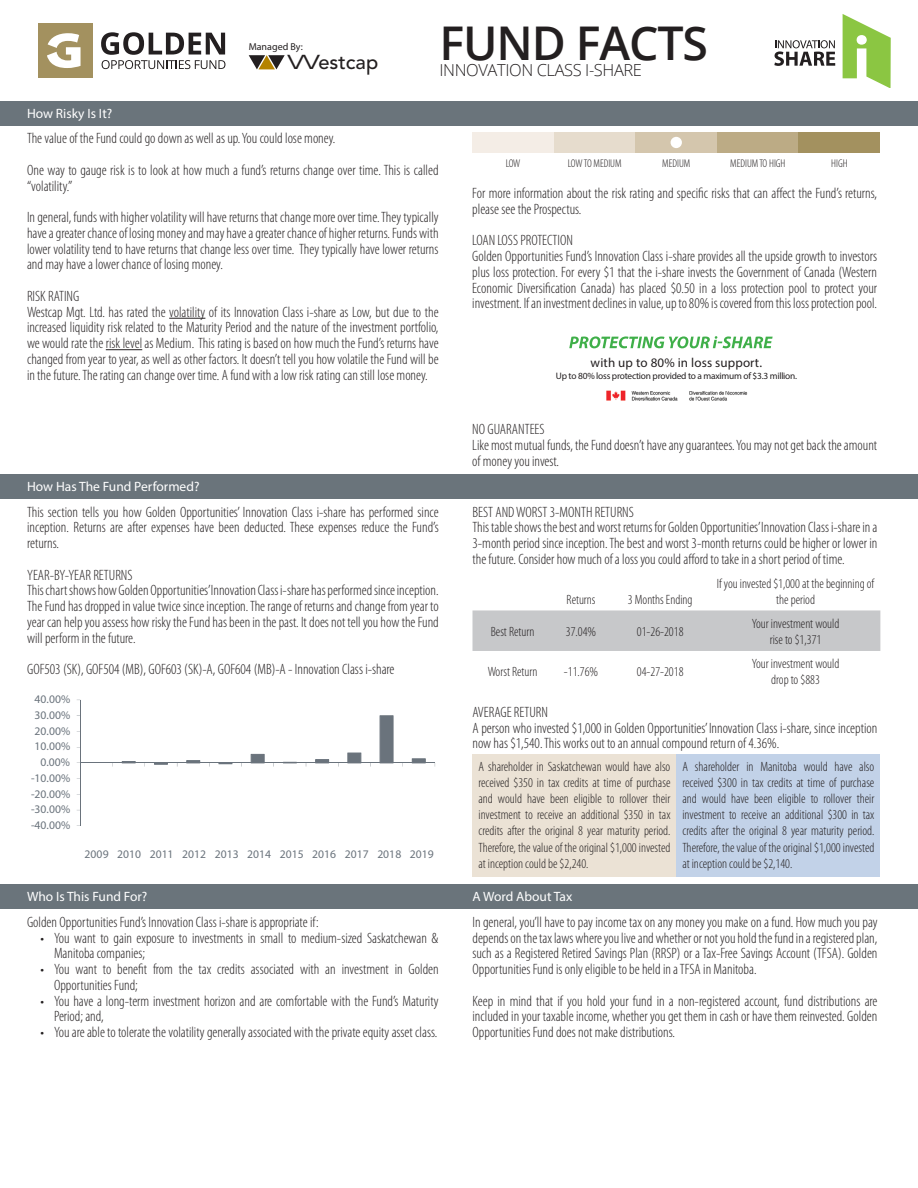
<style>
.page{position:relative;width:918px;height:1188px;background:#fff}
.page>*{position:absolute;margin:0;border:0;box-sizing:border-box;transform-origin:0 0}
.t1{font:54px "Myriad Pro";color:#fff}
.t2{font:600 46.5px "Open Sans";letter-spacing:-.025em;color:#231f20}
.t3{font:500 20.1px "Avenir LT Std";color:#231f20}
.t4{font:300 16.5px "Open Sans";letter-spacing:-.025em;color:#231f20}
.t5{font:300 condensed 15px/15.8px "Myriad Pro";color:#231f20;text-align:justify}
.t6{font:300 condensed 13.5px/16.2px "Myriad Pro";color:#231f20;text-align:justify}
.t7{font:13.5px "Myriad Pro";color:#fff}
.t8{font:13.05px "Myriad Pro";letter-spacing:.01em;color:#231f20}
.t9{font:11.7px "Myriad Pro";color:#6a737c}
.t10{font:300 condensed 11.25px "Myriad Pro";color:#231f20}
.t11{font:10.05px "Myriad Pro";color:#231f20}
.t12{font:9.45px "Myriad Pro";letter-spacing:-.025em;color:#231f20}
.s1{font-weight:300}
</style>
<div class="page">
<div style="left:0;top:101px;width:918px;height:24px;background:#6a747b"></div>
<hr style="left:169px;top:318px;width:36px;height:1px;background:#231f20">
<hr style="left:106px;top:349px;width:36px;height:1px;background:#231f20">
<div style="left:472px;top:132px;width:82px;height:20px;background:#f4ede6"></div>
<div style="left:554px;top:132px;width:81px;height:20px;background:#e6dccd"></div>
<div style="left:635px;top:132px;width:82px;height:20px;background:#d4c6ad"></div>
<div style="left:717px;top:132px;width:82px;height:20px;background:#bcab85"></div>
<div style="left:799px;top:132px;width:81px;height:20px;background:#a3915f"></div>
<svg style="left:569px;top:336px;width:204px;height:12px"></svg>
<img style="left:606px;top:390px;width:142px;height:11px">
<div style="left:0;top:474px;width:918px;height:25px;background:#6a747b"></div>
<hr style="left:80px;top:700px;width:1px;height:126px;background:#6a737c">
<hr style="left:80px;top:763px;width:355px;height:1px;background:#6a737c">
<svg style="left:122px;top:715px;width:304px;height:52px"></svg>
<div style="left:472px;top:610px;width:408px;height:41px;background:#c7c8ca"></div>
<div style="left:472px;top:754px;width:204px;height:123px;background:#ebe2d5"></div>
<div style="left:676px;top:754px;width:204px;height:123px;background:#c2d2e8"></div>
<div style="left:0;top:884px;width:459px;height:25px;background:#6a747b"></div>
<div style="left:459px;top:884px;width:459px;height:25px;background:#6a747b"></div>
<svg style="left:774px;top:40px;width:61px;height:26px"></svg>
<svg style="left:843px;top:14px;width:48px;height:74px"></svg>
<div style="left:38px;top:24px;width:54px;height:54px;background:#a3915f"></div>
<svg style="left:47px;top:33px;width:34px;height:35px"></svg>
<svg style="left:101px;top:32px;width:124px;height:37px"></svg>
<svg style="left:249px;top:55px;width:36px;height:14px"></svg>
<p class="t2" style="left:440px;top:11px;width:270px">FUND FACTS</p>
<p class="t11" style="left:249px;top:41px;width:56px">Managed By:</p>
<p class="t3" style="left:287px;top:51px;width:93px"><span class="s1">W</span>estcap</p>
<p class="t4" style="left:440px;top:59px;width:204px">INNOVATION CLASS I-SHARE</p>
<p class="t7" style="left:27px;top:105px;width:87px">How Risky Is It?</p>
<p class="t5" style="left:27px;top:131px;width:310px">The value of the Fund could go down as well as up. You could lose money.</p>
<p class="t5" style="left:27px;top:162px;width:413px">One way to gauge risk is to look at how much a fund’s returns change over time. This is called “volatility.”</p>
<p class="t5" style="left:27px;top:210px;width:413px">In general, funds with higher volatility will have returns that change more over time. They typically have a greater chance of losing money and may have a greater chance of higher returns. Funds with lower volatility tend to have returns that change less over time. They typically have lower returns and may have a lower chance of losing money.</p>
<p class="t5" style="left:27px;top:288px;width:54px">RISK RATING</p>
<p class="t5" style="left:27px;top:304px;width:413px">Westcap Mgt. Ltd. has rated the volatility of its Innovation Class i-share as Low, but due to the increased liquidity risk related to the Maturity Period and the nature of the investment portfolio, we would rate the risk level as Medium. This rating is based on how much the Fund’s returns have changed from year to year, as well as other factors. It doesn’t tell you how volatile the Fund will be in the future. The rating can change over time. A fund with a low risk rating can still lose money.</p>
<p class="t7" style="left:27px;top:478px;width:174px">How Has The Fund Performed?</p>
<p class="t5" style="left:27px;top:504px;width:413px">This section tells you how Golden Opportunities’ Innovation Class i-share has performed since inception. Returns are after expenses have been deducted. These expenses reduce the Fund’s returns.</p>
<p class="t5" style="left:27px;top:567px;width:107px">YEAR-BY-YEAR RETURNS</p>
<p class="t5" style="left:27px;top:583px;width:413px">This chart shows how Golden Opportunities’Innovation Class i-share has performed since inception.<br>The Fund has dropped in value twice since inception. The range of returns and change from year to year can help you assess how risky the Fund has been in the past. It does not tell you how the Fund will perform in the future.</p>
<p class="t5" style="left:27px;top:662px;width:369px">GOF503 (SK), GOF504 (MB), GOF603 (SK)-A, GOF604 (MB)-A - Innovation Class i-share</p>
<p class="t9" style="left:35px;top:692px;width:37px">40.00%</p>
<p class="t9" style="left:35px;top:708px;width:37px">30.00%</p>
<p class="t9" style="left:35px;top:724px;width:37px">20.00%</p>
<p class="t9" style="left:35px;top:739px;width:37px">10.00%</p>
<p class="t9" style="left:41px;top:755px;width:31px">0.00%</p>
<p class="t9" style="left:31px;top:771px;width:41px">‐10.00%</p>
<p class="t9" style="left:31px;top:786px;width:41px">‐20.00%</p>
<p class="t9" style="left:31px;top:802px;width:41px">‐30.00%</p>
<p class="t9" style="left:31px;top:818px;width:41px">‐40.00%</p>
<p class="t9" style="left:85px;top:847px;width:351px">2009 2010 2011 2012 2013 2014 2015 2016 2017 2018 2019</p>
<p class="t7" style="left:27px;top:888px;width:122px">Who Is This Fund For?</p>
<p class="t5" style="left:27px;top:914px;width:293px">Golden Opportunities Fund’s Innovation Class i-share is appropriate if:</p>
<p class="t5" style="left:54px;top:930px;width:386px;text-indent:-14px">• You want to gain exposure to investments in small to medium-sized Saskatchewan &amp;<br>Manitoba companies;</p>
<p class="t5" style="left:54px;top:962px;width:386px;text-indent:-14px">• You want to benefit from the tax credits associated with an investment in Golden<br>Opportunities Fund;</p>
<p class="t5" style="left:54px;top:993px;width:386px;text-indent:-14px">• You have a long-term investment horizon and are comfortable with the Fund’s Maturity<br>Period; and,</p>
<p class="t5" style="left:40px;top:1025px;width:398px">• You are able to tolerate the volatility generally associated with the private equity asset class.</p>
<p class="t1" style="left:669px;top:105px;width:17px">•</p>
<p class="t10" style="left:506px;top:157px;width:16px">LOW</p>
<p class="t10" style="left:568px;top:157px;width:55px">LOW TO MEDIUM</p>
<p class="t10" style="left:662px;top:157px;width:30px">MEDIUM</p>
<p class="t10" style="left:730px;top:157px;width:57px">MEDIUM TO HIGH</p>
<p class="t10" style="left:831px;top:157px;width:18px">HIGH</p>
<p class="t5" style="left:472px;top:186px;width:406px">For more information about the risk rating and specific risks that can affect the Fund’s returns, please see the Prospectus.</p>
<p class="t5" style="left:472px;top:233px;width:102px">LOAN LOSS PROTECTION</p>
<p class="t5" style="left:472px;top:249px;width:406px">Golden Opportunities Fund’s Innovation Class i-share provides all the upside growth to investors plus loss protection. For every $1 that the i-share invests the Government of Canada (Western Economic Diversification Canada) has placed $0.50 in a loss protection pool to protect your investment. If an investment declines in value, up to 80% is covered from this loss protection pool.</p>
<p class="t8" style="left:591px;top:355px;width:173px">with up to 80% in loss support.</p>
<p class="t12" style="left:556px;top:370px;width:243px">Up to 80% loss protection provided to a maximum of $3.3 million.</p>
<p class="t5" style="left:472px;top:422px;width:74px">NO GUARANTEES</p>
<p class="t5" style="left:472px;top:438px;width:406px">Like most mutual funds, the Fund doesn’t have any guarantees. You may not get back the amount of money you invest.</p>
<p class="t5" style="left:472px;top:504px;width:163px">BEST AND WORST 3-MONTH RETURNS</p>
<p class="t5" style="left:472px;top:520px;width:406px">This table shows the best and worst returns for Golden Opportunities’Innovation Class i-share in a 3-month period since inception. The best and worst 3-month returns could be higher or lower in the future. Consider how much of a loss you could afford to take in a short period of time.</p>
<p class="t6" style="left:567px;top:591px;width:30px">Returns</p>
<p class="t6" style="left:628px;top:591px;width:66px">3 Months Ending</p>
<p class="t6" style="left:717px;top:575px;width:159px;text-align:center">If you invested $1,000 at the beginning of the period</p>
<p class="t6" style="left:491px;top:624px;width:45px">Best Return</p>
<p class="t6" style="left:566px;top:624px;width:32px">37.04%</p>
<p class="t6" style="left:637px;top:624px;width:48px">01-26-2018</p>
<p class="t6" style="left:488px;top:664px;width:51px">Worst Return</p>
<p class="t6" style="left:564px;top:664px;width:36px">-11.76%</p>
<p class="t6" style="left:637px;top:664px;width:48px">04-27-2018</p>
<p class="t6" style="left:752px;top:615px;width:89px">Your investment would</p>
<p class="t6" style="left:770px;top:632px;width:53px">rise to $1,371</p>
<p class="t6" style="left:752px;top:656px;width:89px">Your investment would</p>
<p class="t6" style="left:771px;top:672px;width:50px">drop to $883</p>
<p class="t5" style="left:472px;top:704px;width:77px">AVERAGE RETURN</p>
<p class="t5" style="left:472px;top:720px;width:406px">A person who invested $1,000 in Golden Opportunities’ Innovation Class i-share, since inception now has $1,540. This works out to an annual compound return of 4.36%.</p>
<p class="t6" style="left:479px;top:758px;width:193px">A shareholder in Saskatchewan would have also received $350 in tax credits at time of purchase and would have been eligible to rollover their investment to receive an additional $350 in tax credits after the original 8 year maturity period.<br>Therefore, the value of the original $1,000 invested at inception could be $2,240.</p>
<p class="t6" style="left:682px;top:758px;width:193px">A shareholder in Manitoba would have also received $300 in tax credits at time of purchase and would have been eligible to rollover their investment to receive an additional $300 in tax credits after the original 8 year maturity period.<br>Therefore, the value of the original $1,000 invested at inception could be $2,140.</p>
<p class="t7" style="left:472px;top:888px;width:101px">A Word About Tax</p>
<p class="t5" style="left:472px;top:914px;width:407px">In general, you’ll have to pay income tax on any money you make on a fund. How much you pay depends on the tax laws where you live and whether or not you hold the fund in a registered plan, such as a Registered Retired Savings Plan (RRSP) or a Tax-Free Savings Account (TFSA). Golden Opportunities Fund is only eligible to be held in a TFSA in Manitoba.</p>
<p class="t5" style="left:472px;top:993px;width:407px">Keep in mind that if you hold your fund in a non-registered account, fund distributions are included in your taxable income, whether you get them in cash or have them reinvested. Golden Opportunities Fund does not make distributions.</p>
</div>
